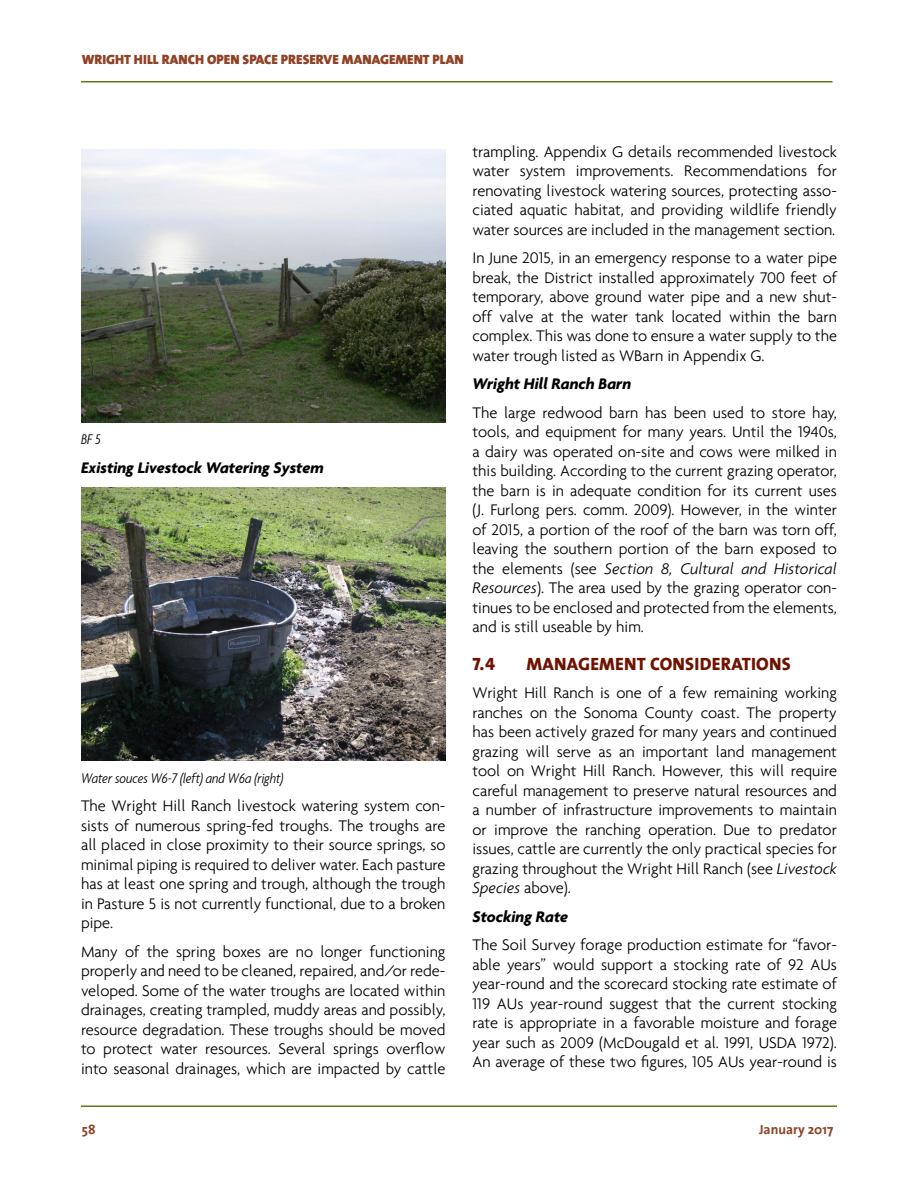
<style>
.page{position:relative;width:918px;height:1188px;background:#fff}
.page>*{position:absolute;margin:0;border:0;box-sizing:border-box;transform-origin:0 0}
.t1{font:18px "The Sans Extra Bold Caps";letter-spacing:.01em;color:#6f1200}
.t2{font:300 16.5px/19.5px "Agenda";color:#000;text-align:justify}
.t3{font:italic 700 16.5px "Agenda";color:#000}
.t4{font:italic 300 condensed 15px "Agenda";color:#000}
.t5{font:900 13.5px "The Sans";color:#8f4226}
.t6{font:700 13.5px "The Sans";color:#8f4226}
.s1{font-style:italic}
</style>
<div class="page">
<hr style="left:81px;top:1106px;width:756px;height:1px;background:#677718">
<hr style="left:81px;top:81px;width:751px;height:1px;background:#677718">
<img style="left:81px;top:149px;width:365px;height:274px">
<img style="left:81px;top:487px;width:365px;height:274px">
<p class="t5" style="left:82px;top:48px;width:384px">WRIGHT HILL RANCH OPEN SPACE PRESERVE MANAGEMENT PLAN</p>
<p class="t4" style="left:81px;top:430px;width:21px">BF 5</p>
<p class="t3" style="left:81px;top:458px;width:244px">Existing Livestock Watering System</p>
<p class="t4" style="left:81px;top:768px;width:205px">Water souces W6-7 (left) and W6a (right)</p>
<p class="t2" style="left:81px;top:796px;width:366px">The Wright Hill Ranch livestock watering system con&shy;sists of numerous spring-fed troughs. The troughs are all placed in close proximity to their source springs, so minimal piping is required to deliver water. Each pasture has at least one spring and trough, although the trough in Pasture 5 is not currently functional, due to a broken pipe.</p>
<p class="t2" style="left:81px;top:941px;width:366px">Many of the spring boxes are no longer functioning properly and need to be cleaned, repaired, and/or rede&shy;veloped. Some of the water troughs are located within drainages, creating trampled, muddy areas and possibly, resource degradation. These troughs should be moved to protect water resources. Several springs overflow into seasonal drainages, which are impacted by cattle</p>
<p class="t2" style="left:472px;top:141px;width:366px">trampling. Appendix G details recommended livestock water system improvements. Recommendations for renovating livestock watering sources, protecting asso&shy;ciated aquatic habitat, and providing wildlife friendly water sources are included in the management section.</p>
<p class="t2" style="left:472px;top:248px;width:367px">In June 2015, in an emergency response to a water pipe break, the District installed approximately 700 feet of temporary, above ground water pipe and a new shut&shy;off valve at the water tank located within the barn complex. This was done to ensure a water supply to the water trough listed as WBarn in Appendix G.</p>
<p class="t3" style="left:472px;top:374px;width:160px">Wright Hill Ranch Barn</p>
<p class="t2" style="left:472px;top:402px;width:366px">The large redwood barn has been used to store hay, tools, and equipment for many years. Until the 1940s, a dairy was operated on-site and cows were milked in this building. According to the current grazing operator, the barn is in adequate condition for its current uses (J. Furlong pers. comm. 2009). However, in the winter of 2015, a portion of the roof of the barn was torn off, leaving the southern portion of the barn exposed to the elements (see <span class="s1">Section 8, Cultural and Historical Resources</span>). The area used by the grazing operator con&shy;tinues to be enclosed and protected from the elements, and is still useable by him.</p>
<p class="t1" style="left:472px;top:648px;width:24px">7.4</p>
<p class="t1" style="left:526px;top:648px;width:266px">MANAGEMENT CONSIDERATIONS</p>
<p class="t2" style="left:472px;top:683px;width:366px">Wright Hill Ranch is one of a few remaining working ranches on the Sonoma County coast. The property has been actively grazed for many years and continued grazing will serve as an important land management tool on Wright Hill Ranch. However, this will require careful management to preserve natural resources and a number of infrastructure improvements to maintain or improve the ranching operation. Due to predator issues, cattle are currently the only practical species for grazing throughout the Wright Hill Ranch (see <span class="s1">Livestock Species</span> above).</p>
<p class="t3" style="left:472px;top:906px;width:97px">Stocking Rate</p>
<p class="t2" style="left:472px;top:935px;width:366px">The Soil Survey forage production estimate for “favor&shy;able years” would support a stocking rate of 92 AUs year-round and the scorecard stocking rate estimate of 119 AUs year-round suggest that the current stocking rate is appropriate in a favorable moisture and forage year such as 2009 (McDougald et al. 1991, USDA 1972).<br>An average of these two figures, 105 AUs year-round is</p>
<p class="t6" style="left:82px;top:1118px;width:15px">58</p>
<p class="t6" style="left:759px;top:1118px;width:76px">January 2017</p>
</div>
